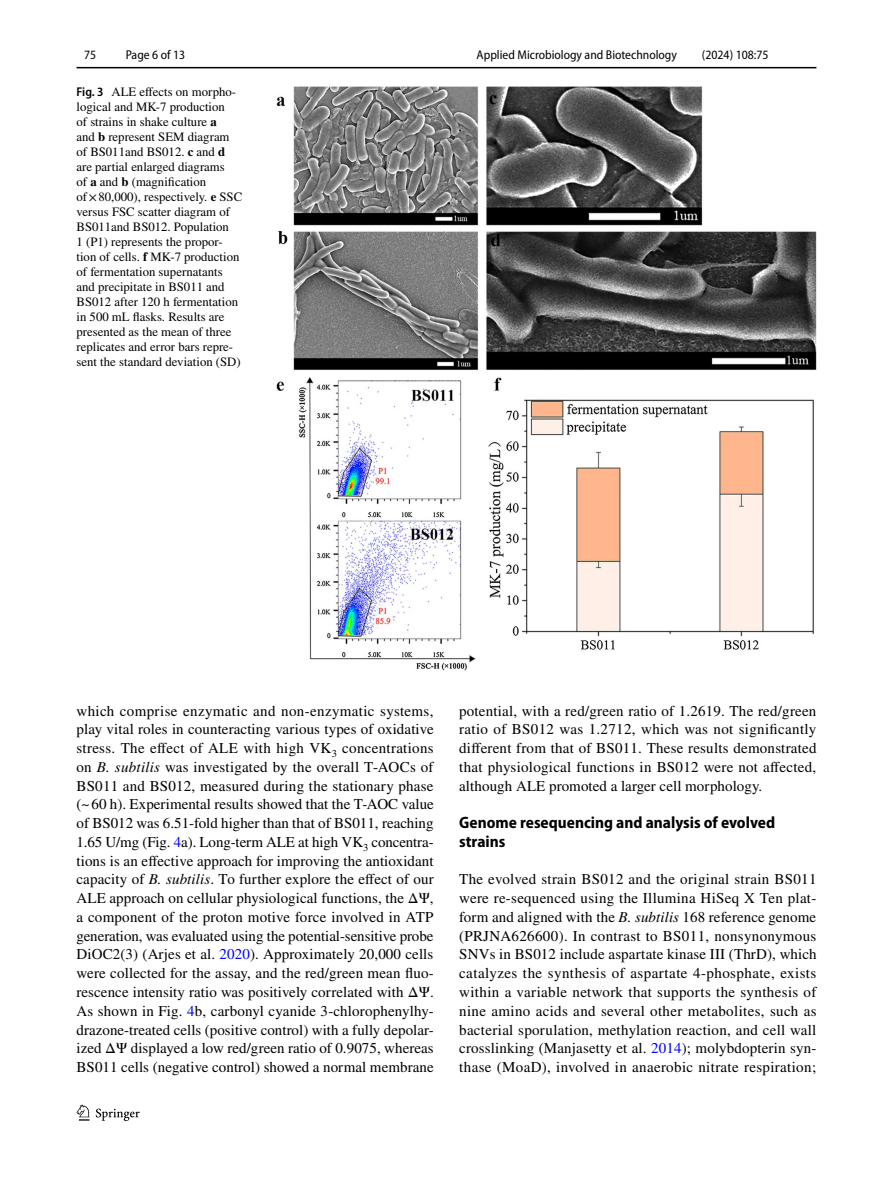
<style>
.page{position:relative;width:893px;height:1187px;background:#fff}
.page>*{position:absolute;margin:0;border:0;box-sizing:border-box;transform-origin:0 0}
.t1{font:700 semi-condensed 16.5px/18.8px "Myriad Pro";color:#000}
.t2{font:15px/18.8px "STIX";letter-spacing:.005em;color:#000;text-align:justify}
.t3{font:12.75px/15px "STIX";color:#000}
.t4{font:semi-condensed 12.75px "Myriad Pro";color:#000}
.s1{font-family:"Myriad Pro";font-weight:600;font-stretch:semi-condensed}
.s2{font-weight:700}
.s3{font-style:italic}
.s4{color:#00f}
</style>
<div class="page">
<hr style="left:77px;top:67px;width:739px;height:1px;background:#000">
<svg style="left:77px;top:1104px;width:12px;height:16px"></svg>
<svg style="left:96px;top:1108px;width:44px;height:12px"></svg>
<img style="left:276px;top:87px;width:540px;height:584px">
<p class="t4" style="left:84px;top:48px;width:14px">75</p>
<p class="t4" style="left:126px;top:48px;width:61px">Page 6 of 13</p>
<p class="t4" style="left:477px;top:48px;width:202px">Applied Microbiology and Biotechnology</p>
<p class="t4" style="left:702px;top:48px;width:68px">(2024) 108:75</p>
<p class="t3" style="left:77px;top:85px;width:167px"><span class="s1">Fig. 3</span> ALE effects on morpho&shy;logical and MK-7 production<br>of strains in shake culture <span class="s2">a<br></span>and <span class="s2">b</span> represent SEM diagram of BS011and BS012. <span class="s2">c</span> and <span class="s2">d </span>are partial enlarged diagrams<br>of <span class="s2">a</span> and <span class="s2">b</span> (magnification of×80,000), respectively. <span class="s2">e</span> SSC versus FSC scatter diagram of<br>BS011and BS012. Population<br>1 (P1) represents the propor&shy;tion of cells. <span class="s2">f</span> MK-7 production of fermentation supernatants and precipitate in BS011 and<br>BS012 after 120 h fermentation in 500 mL flasks. Results are presented as the mean of three replicates and error bars repre&shy;sent the standard deviation (SD)</p>
<p class="t2" style="left:77px;top:702px;width:359px">which comprise enzymatic and non-enzymatic systems, play vital roles in counteracting various types of oxidative stress. The effect of ALE with high VK<sub>3</sub> concentrations on <span class="s3">B. subtilis</span> was investigated by the overall T-AOCs of BS011 and BS012, measured during the stationary phase (~60 h). Experimental results showed that the T-AOC value of BS012 was 6.51-fold higher than that of BS011, reaching 1.65 U/mg (Fig. <span class="s4">4</span>a). Long-term ALE at high VK<sub>3</sub> concentra&shy;tions is an effective approach for improving the antioxidant capacity of <span class="s3">B. subtilis</span>. To further explore the effect of our ALE approach on cellular physiological functions, the ΔΨ, a component of the proton motive force involved in ATP generation, was evaluated using the potential-sensitive probe DiOC2(3) (Arjes et al. <span class="s4">2020</span>). Approximately 20,000 cells were collected for the assay, and the red/green mean fluo&shy;rescence intensity ratio was positively correlated with ΔΨ.<br>As shown in Fig. <span class="s4">4</span>b, carbonyl cyanide 3-chlorophenylhy&shy;drazone-treated cells (positive control) with a fully depolar&shy;ized ΔΨ displayed a low red/green ratio of 0.9075, whereas BS011 cells (negative control) showed a normal membrane</p>
<p class="t2" style="left:459px;top:702px;width:359px">potential, with a red/green ratio of 1.2619. The red/green ratio of BS012 was 1.2712, which was not significantly different from that of BS011. These results demonstrated that physiological functions in BS012 were not affected, although ALE promoted a larger cell morphology.</p>
<p class="t1" style="left:459px;top:813px;width:317px">Genome resequencing and analysis of evolved strains</p>
<p class="t2" style="left:459px;top:871px;width:359px">The evolved strain BS012 and the original strain BS011 were re-sequenced using the Illumina HiSeq X Ten plat&shy;form and aligned with the <span class="s3">B. subtilis</span> 168 reference genome (PRJNA626600). In contrast to BS011, nonsynonymous SNVs in BS012 include aspartate kinase III (ThrD), which catalyzes the synthesis of aspartate 4-phosphate, exists within a variable network that supports the synthesis of nine amino acids and several other metabolites, such as bacterial sporulation, methylation reaction, and cell wall crosslinking (Manjasetty et al. <span class="s4">2014</span>); molybdopterin syn&shy;thase (MoaD), involved in anaerobic nitrate respiration;</p>
</div>
